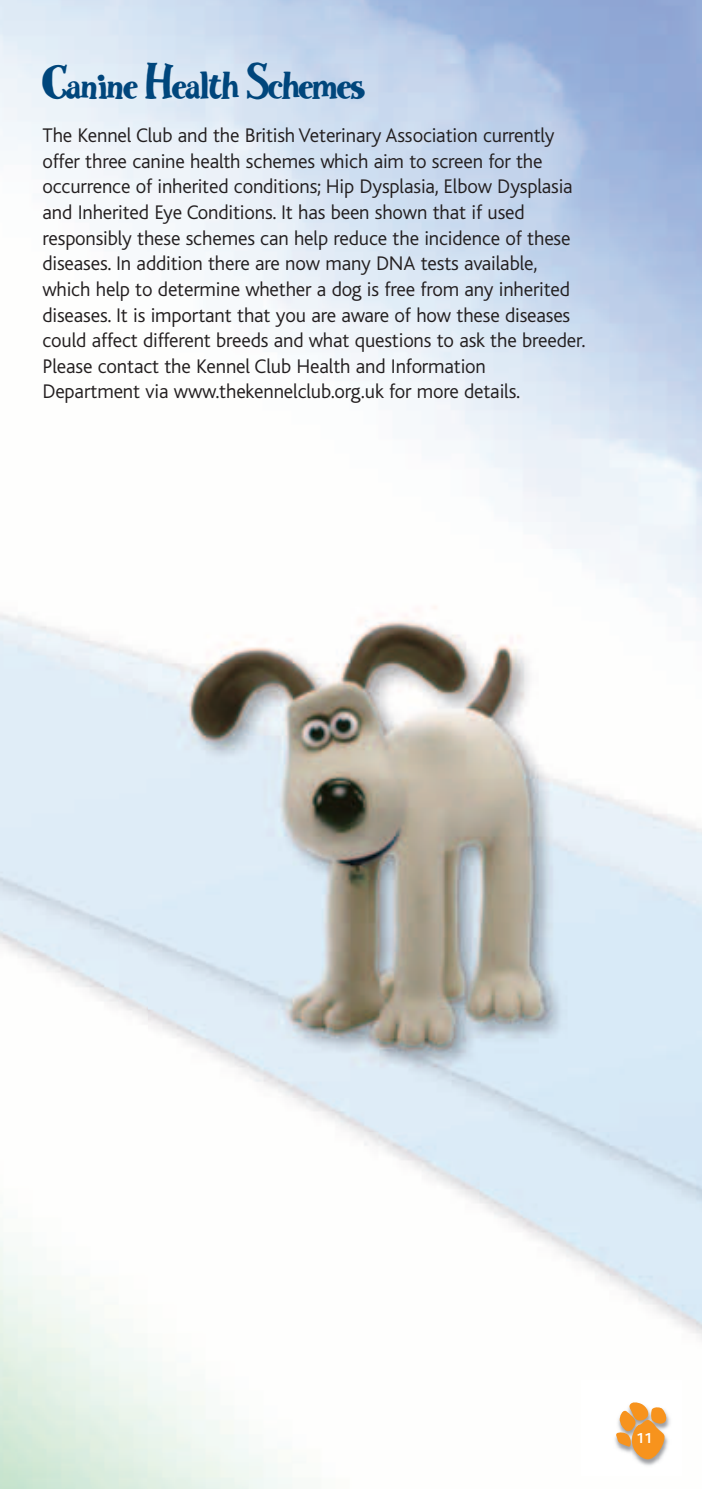
<style>
.page{position:relative;width:702px;height:1489px;background:#fff}
.page>*{position:absolute;margin:0;border:0;box-sizing:border-box;transform-origin:0 0}
.t1{font:40px "WG";letter-spacing:-.01em;color:#00467c}
.t2{font:300 20.5px/25.5px "Bliss";letter-spacing:-.01em;color:#231f20}
.t3{font:700 15px "Bliss";color:#fff}
</style>
<div class="page">
<img style="left:614px;top:1410px;width:57px;height:57px">
<svg style="left:616px;top:1402px;width:50px;height:57px"></svg>
<img style="left:148px;top:549px;width:440px;height:548px">
<h1 class="t1" style="left:43px;top:71px;width:324px">Canine Health Schemes</h1>
<p class="t2" style="left:43px;top:124px;width:544px">The Kennel Club and the British Veterinary Association currently offer three canine health schemes which aim to screen for the occurrence of inherited conditions; Hip Dysplasia, Elbow Dysplasia and Inherited Eye Conditions. It has been shown that if used responsibly these schemes can help reduce the incidence of these diseases. In addition there are now many DNA tests available, which help to determine whether a dog is free from any inherited diseases. It is important that you are aware of how these diseases could affect different breeds and what questions to ask the breeder.<br>Please contact the Kennel Club Health and Information Department via www.thekennelclub.org.uk for more details.</p>
<p class="t3" style="left:636px;top:1431px;width:18px">11</p>
</div>
